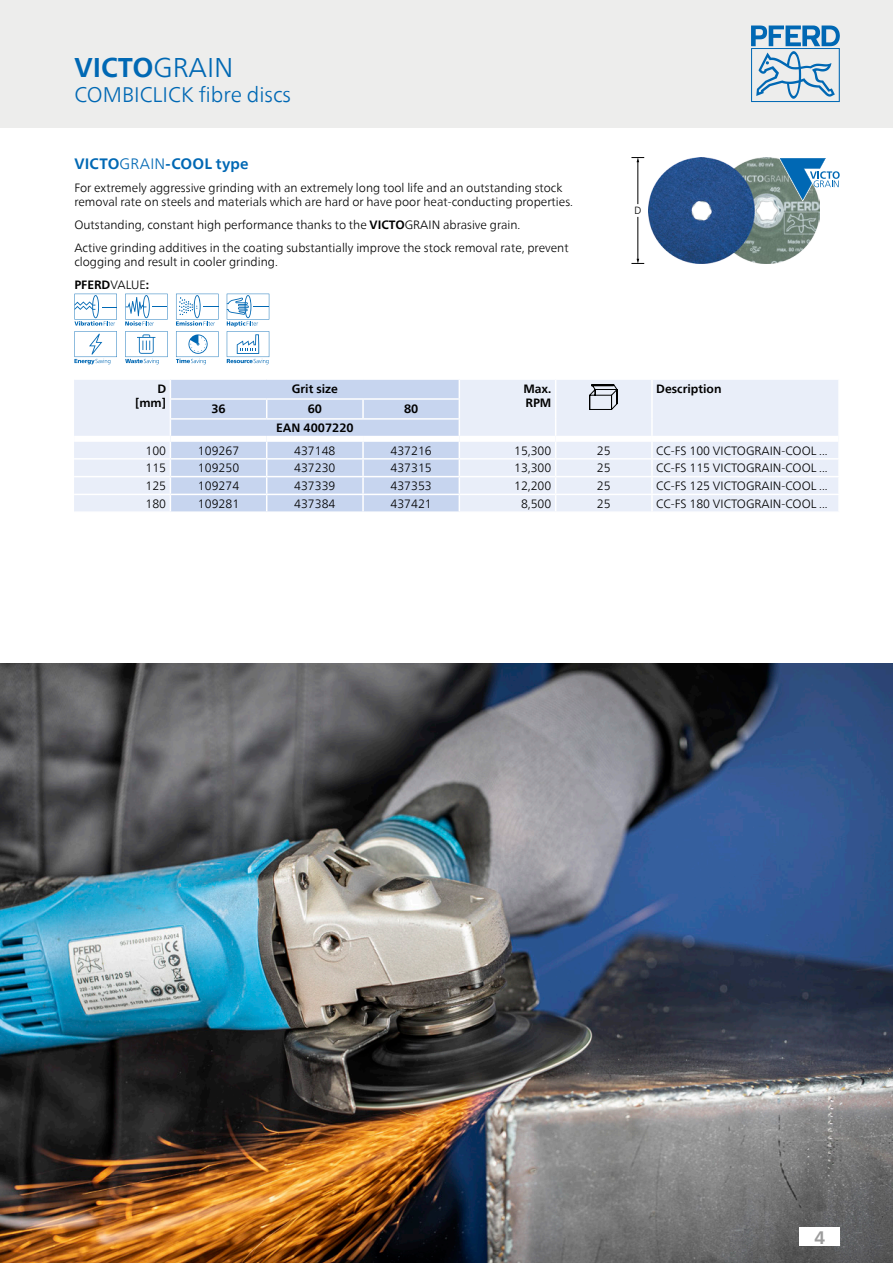
<style>
.page{position:relative;width:893px;height:1263px;background:#fff}
.page>*{position:absolute;margin:0;border:0;box-sizing:border-box;transform-origin:0 0}
.Ausgabenamen_Katalog{font:700 27px "Neue Frutiger World";color:#0068b4}
.Ausgabenamen_Katalog-2{font:300 21px "Neue Frutiger World";color:#0068b4}
.t1{font:700 18px "Neue Frutiger World";color:#9c9c9c}
.Ausgabenamen_Produkt{font:700 15px "Neue Frutiger World";letter-spacing:.01em;color:#0068b4}
.FT_Spaltenspanne_Abs{font:300 12px/14.4px "Neue Frutiger World";color:#000}
.FT_Spaltenspanne{font:300 12px/14.4px "Neue Frutiger World";color:#000}
.Spaltenwert_rechts{font:300 12px "Neue Frutiger World";color:#000}
.Spaltenwert_links{font:300 12px "Neue Frutiger World";color:#000}
.Spaltenkopf_rechts{font:700 12px/14.4px "Neue Frutiger World";color:#000}
.Ueberschrift{font:700 12px "Neue Frutiger World";color:#000}
.Spaltenkopf_links{font:700 12px "Neue Frutiger World";color:#000}
.Spaltenwert_zentrier{font:300 12px "Neue Frutiger World";color:#000}
.BILDR{font:300 10.5px "Frutiger LT Pro";color:#000}
.s1{font-weight:300}
.s2{font-weight:700}
</style>
<div class="page">
<div style="left:0;top:0;width:893px;height:128px;background:#ededec"></div>
<svg style="left:751px;top:26px;width:89px;height:76px"></svg>
<svg style="left:74px;top:294px;width:43px;height:70px"></svg>
<svg style="left:125px;top:294px;width:43px;height:70px"></svg>
<svg style="left:176px;top:294px;width:42px;height:70px"></svg>
<svg style="left:227px;top:294px;width:42px;height:70px"></svg>
<hr style="left:638px;top:161px;width:1px;height:43px;background:#000">
<svg style="left:631px;top:157px;width:13px;height:5px"></svg>
<hr style="left:638px;top:217px;width:1px;height:43px;background:#000">
<svg style="left:631px;top:259px;width:13px;height:5px"></svg>
<img style="left:648px;top:157px;width:172px;height:107px">
<svg style="left:778px;top:157px;width:62px;height:45px"></svg>
<img style="left:0;top:663px;width:893px;height:600px">
<div style="left:74px;top:380px;width:764px;height:131px;background:#e9eef9"></div>
<hr style="left:459px;top:458px;width:97px;height:2px;background:#fff">
<hr style="left:556px;top:458px;width:96px;height:2px;background:#fff">
<hr style="left:652px;top:458px;width:188px;height:2px;background:#fff">
<hr style="left:459px;top:476px;width:97px;height:1px;background:#fff">
<hr style="left:556px;top:476px;width:96px;height:1px;background:#fff">
<hr style="left:652px;top:476px;width:188px;height:1px;background:#fff">
<hr style="left:459px;top:494px;width:97px;height:1px;background:#fff">
<hr style="left:556px;top:494px;width:96px;height:1px;background:#fff">
<svg style="left:555px;top:442px;width:1px;height:69px"></svg>
<hr style="left:652px;top:494px;width:188px;height:1px;background:#fff">
<svg style="left:651px;top:442px;width:2px;height:69px"></svg>
<hr style="left:74px;top:458px;width:96px;height:2px;background:#fff">
<hr style="left:74px;top:476px;width:96px;height:1px;background:#fff">
<hr style="left:74px;top:494px;width:96px;height:1px;background:#fff">
<div style="left:74px;top:436px;width:96px;height:6px;background:#fff"></div>
<svg style="left:170px;top:379px;width:290px;height:133px;background:#cedaf0"></svg>
<div style="left:459px;top:436px;width:97px;height:6px;background:#fff"></div>
<svg style="left:555px;top:380px;width:1px;height:56px"></svg>
<div style="left:556px;top:436px;width:96px;height:6px;background:#fff"></div>
<svg style="left:651px;top:380px;width:2px;height:19px"></svg>
<hr style="left:651px;top:399px;width:2px;height:20px;background:#fff">
<svg style="left:651px;top:419px;width:2px;height:17px"></svg>
<div style="left:652px;top:436px;width:186px;height:6px;background:#fff"></div>
<svg style="left:589px;top:384px;width:29px;height:26px"></svg>
<div style="left:799px;top:1227px;width:41px;height:19px;background:#fff"></div>
<p class="Ausgabenamen_Katalog" style="left:74px;top:44px;width:161px">VICTO<span class="s1">GRAIN</span></p>
<p class="Ausgabenamen_Katalog-2" style="left:74px;top:78px;width:218px">COMBICLICK fibre discs</p>
<p class="Ausgabenamen_Produkt" style="left:74px;top:150px;width:176px">VICTO<span class="s1">GRAIN</span>-COOL type</p>
<p class="FT_Spaltenspanne" style="left:74px;top:180px;width:500px">For extremely aggressive grinding with an extremely long tool life and an outstanding stock removal rate on steels and materials which are hard or have poor heat-conducting properties.</p>
<p class="FT_Spaltenspanne_Abs" style="left:74px;top:218px;width:447px">Outstanding, constant high performance thanks to the <span class="s2">VICTO</span>GRAIN abrasive grain.</p>
<p class="FT_Spaltenspanne_Abs" style="left:74px;top:241px;width:496px">Active grinding additives in the coating substantially improve the stock removal rate, prevent clogging and result in cooler grinding.</p>
<p class="Ueberschrift" style="left:74px;top:275px;width:76px">PFERD<span class="s1">VALUE</span>:</p>
<p class="BILDR" style="left:634px;top:204px;width:9px">D</p>
<p class="Spaltenkopf_rechts" style="left:157px;top:381px;width:10px">D</p>
<p class="Spaltenkopf_rechts" style="left:135px;top:395px;width:33px">[mm]</p>
<p class="Spaltenkopf_rechts" style="left:292px;top:381px;width:48px">Grit size</p>
<p class="Spaltenkopf_rechts" style="left:523px;top:381px;width:29px">Max.<br>RPM</p>
<p class="Spaltenkopf_links" style="left:656px;top:378px;width:67px">Description</p>
<p class="Spaltenkopf_rechts" style="left:211px;top:401px;width:16px">36</p>
<p class="Spaltenkopf_rechts" style="left:308px;top:401px;width:16px">60</p>
<p class="Spaltenkopf_rechts" style="left:404px;top:401px;width:16px">80</p>
<p class="Spaltenkopf_rechts" style="left:276px;top:421px;width:79px">EAN 4007220</p>
<p class="Spaltenwert_rechts" style="left:145px;top:441px;width:22px">100</p>
<p class="Spaltenwert_rechts" style="left:198px;top:441px;width:43px">109267</p>
<p class="Spaltenwert_rechts" style="left:294px;top:441px;width:43px">437148</p>
<p class="Spaltenwert_rechts" style="left:390px;top:441px;width:43px">437216</p>
<p class="Spaltenwert_rechts" style="left:514px;top:441px;width:39px">15,300</p>
<p class="Spaltenwert_zentrier" style="left:597px;top:441px;width:15px">25</p>
<p class="Spaltenwert_links" style="left:656px;top:441px;width:173px">CC-FS 100 VICTOGRAIN-COOL ...</p>
<p class="Spaltenwert_rechts" style="left:145px;top:459px;width:22px">115</p>
<p class="Spaltenwert_rechts" style="left:198px;top:459px;width:43px">109250</p>
<p class="Spaltenwert_rechts" style="left:294px;top:459px;width:43px">437230</p>
<p class="Spaltenwert_rechts" style="left:390px;top:459px;width:43px">437315</p>
<p class="Spaltenwert_rechts" style="left:514px;top:459px;width:39px">13,300</p>
<p class="Spaltenwert_zentrier" style="left:597px;top:459px;width:15px">25</p>
<p class="Spaltenwert_links" style="left:656px;top:459px;width:173px">CC-FS 115 VICTOGRAIN-COOL ...</p>
<p class="Spaltenwert_rechts" style="left:145px;top:477px;width:22px">125</p>
<p class="Spaltenwert_rechts" style="left:198px;top:477px;width:43px">109274</p>
<p class="Spaltenwert_rechts" style="left:294px;top:477px;width:43px">437339</p>
<p class="Spaltenwert_rechts" style="left:390px;top:477px;width:43px">437353</p>
<p class="Spaltenwert_rechts" style="left:514px;top:477px;width:39px">12,200</p>
<p class="Spaltenwert_zentrier" style="left:597px;top:477px;width:15px">25</p>
<p class="Spaltenwert_links" style="left:656px;top:477px;width:173px">CC-FS 125 VICTOGRAIN-COOL ...</p>
<p class="Spaltenwert_rechts" style="left:145px;top:494px;width:22px">180</p>
<p class="Spaltenwert_rechts" style="left:198px;top:494px;width:43px">109281</p>
<p class="Spaltenwert_rechts" style="left:294px;top:494px;width:43px">437384</p>
<p class="Spaltenwert_rechts" style="left:390px;top:494px;width:43px">437421</p>
<p class="Spaltenwert_rechts" style="left:521px;top:494px;width:32px">8,500</p>
<p class="Spaltenwert_zentrier" style="left:597px;top:494px;width:15px">25</p>
<p class="Spaltenwert_links" style="left:656px;top:494px;width:173px">CC-FS 180 VICTOGRAIN-COOL ...</p>
<h3 class="t1" style="left:814px;top:1221px;width:12px">4</h3>
</div>
